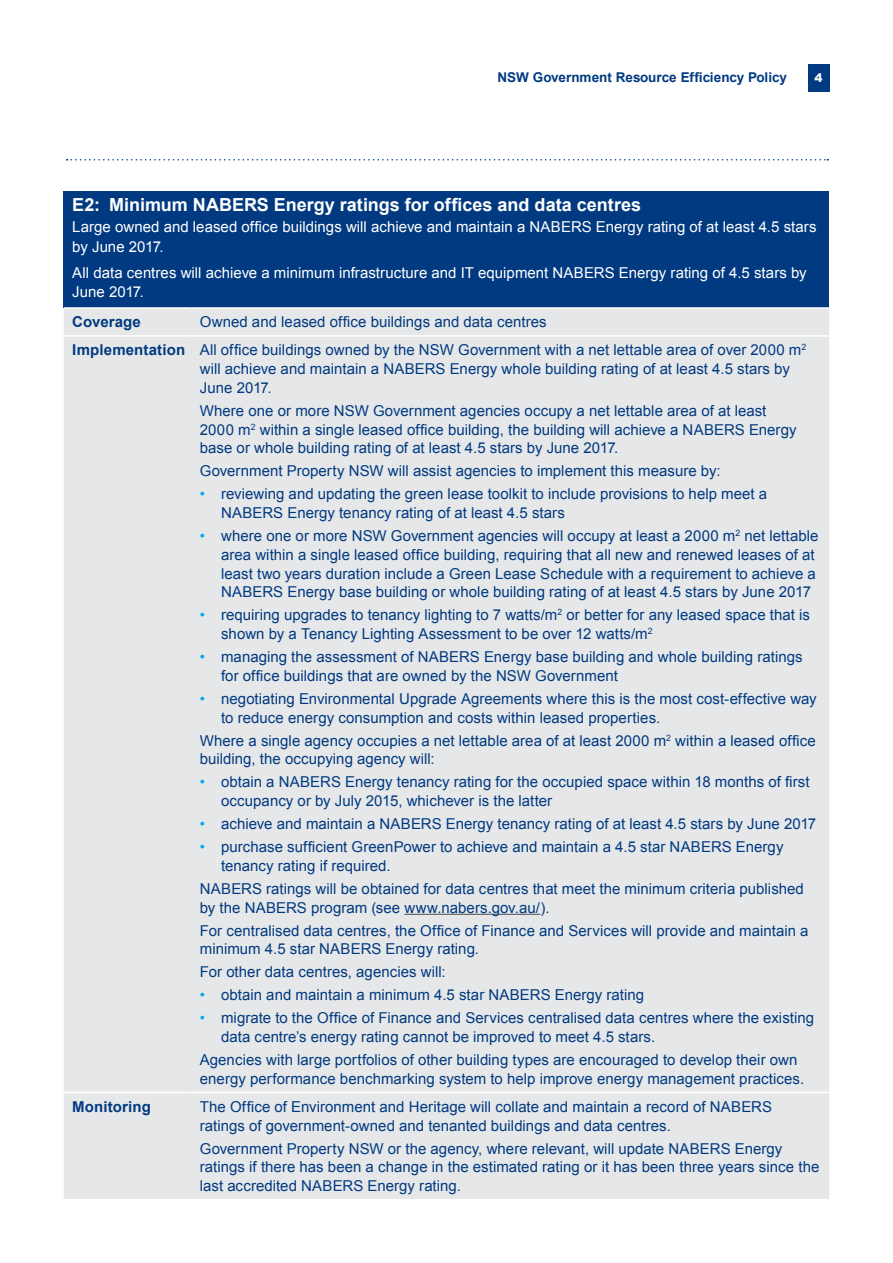
<style>
.page{position:relative;width:893px;height:1263px;background:#fff}
.page>*{position:absolute;margin:0;border:0;box-sizing:border-box;transform-origin:0 0}
.t1{font:700 18px "Arial";color:#fff}
.t2{font:15px/18.8px "Arial";letter-spacing:.005em;color:#013a81}
.t3{font:15px/19.5px "Arial";color:#fff}
.t4{font:700 15px "Arial";letter-spacing:.01em;color:#013a81}
.t5{font:700 13.5px "Arial";color:#013a81}
.t6{font:900 12px "Arial";color:#fff}
.s1{font-weight:700}
.s2{color:#00aae7}
</style>
<div class="page">
<div style="left:808px;top:64px;width:21px;height:27px;background:#013a81"></div>
<svg style="left:67px;top:159px;width:761px;height:2px"></svg>
<div style="left:64px;top:191px;width:765px;height:117px;background:#013a81"></div>
<div style="left:64px;top:309px;width:765px;height:890px;background:#e6e7e8"></div>
<hr style="left:64px;top:335px;width:127px;height:2px;background:#fff">
<hr style="left:191px;top:335px;width:638px;height:2px;background:#fff">
<hr style="left:64px;top:1092px;width:127px;height:1px;background:#fff">
<hr style="left:191px;top:1092px;width:638px;height:1px;background:#fff">
<hr style="left:64px;top:307px;width:127px;height:2px;background:#fff">
<hr style="left:191px;top:307px;width:638px;height:2px;background:#fff">
<hr style="left:404px;top:914px;width:136px;height:1px;background:#58595b">
<p class="t5" style="left:498px;top:68px;width:291px">NSW Government Resource Efficiency Policy</p>
<p class="t6" style="left:815px;top:69px;width:10px">4</p>
<p class="t1" style="left:72px;top:192px;width:570px">E2: Minimum NABERS Energy ratings for offices and data centres</p>
<p class="t3" style="left:72px;top:218px;width:746px">Large owned and leased office buildings will achieve and maintain a NABERS Energy rating of at least 4.5 stars by June 2017.</p>
<p class="t3" style="left:72px;top:263px;width:736px">All data centres will achieve a minimum infrastructure and IT equipment NABERS Energy rating of 4.5 stars by<br>June 2017.</p>
<p class="t4" style="left:72px;top:312px;width:70px">Coverage</p>
<p class="t2" style="left:72px;top:308px;width:735px;line-height:27.9px;text-indent:128px">Owned and leased office buildings and data centres<br><span class="s1">Implementation</span> All office buildings owned by the NSW Government with a net lettable area of over 2000 m<sup>2</sup></p>
<p class="t2" style="left:200px;top:360px;width:591px">will achieve and maintain a NABERS Energy whole building rating of at least 4.5 stars by<br>June 2017.</p>
<p class="t2" style="left:200px;top:401px;width:598px">Where one or more NSW Government agencies occupy a net lettable area of at least<br>2000 m<sup>2</sup> within a single leased office building, the building will achieve a NABERS Energy base or whole building rating of at least 4.5 stars by June 2017.</p>
<p class="t2" style="left:200px;top:462px;width:522px">Government Property NSW will assist agencies to implement this measure by:</p>
<p class="t2" style="left:221px;top:485px;width:548px;text-indent:-21px"><span class="s2">•</span> reviewing and updating the green lease toolkit to include provisions to help meet a<br>NABERS Energy tenancy rating of at least 4.5 stars</p>
<p class="t2" style="left:221px;top:527px;width:599px;text-indent:-21px"><span class="s2">•</span> where one or more NSW Government agencies will occupy at least a 2000 m<sup>2</sup> net lettable area within a single leased office building, requiring that all new and renewed leases of at least two years duration include a Green Lease Schedule with a requirement to achieve a NABERS Energy base building or whole building rating of at least 4.5 stars by June 2017</p>
<p class="t2" style="left:221px;top:606px;width:590px;text-indent:-21px"><span class="s2">•</span> requiring upgrades to tenancy lighting to 7 watts/m<sup>2</sup> or better for any leased space that is shown by a Tenancy Lighting Assessment to be over 12 watts/m<sup>2</sup></p>
<p class="t2" style="left:221px;top:648px;width:583px;text-indent:-21px"><span class="s2">•</span> managing the assessment of NABERS Energy base building and whole building ratings for office buildings that are owned by the NSW Government</p>
<p class="t2" style="left:221px;top:689px;width:597px;text-indent:-21px"><span class="s2">•</span> negotiating Environmental Upgrade Agreements where this is the most cost-effective way to reduce energy consumption and costs within leased properties.</p>
<p class="t2" style="left:200px;top:731px;width:618px">Where a single agency occupies a net lettable area of at least 2000 m<sup>2</sup> within a leased office building, the occupying agency will:</p>
<p class="t2" style="left:221px;top:773px;width:590px;text-indent:-21px"><span class="s2">•</span> obtain a NABERS Energy tenancy rating for the occupied space within 18 months of first occupancy or by July 2015, whichever is the latter</p>
<p class="t2" style="left:200px;top:815px;width:618px"><span class="s2">•</span> achieve and maintain a NABERS Energy tenancy rating of at least 4.5 stars by June 2017</p>
<p class="t2" style="left:221px;top:838px;width:564px;text-indent:-21px"><span class="s2">•</span> purchase sufficient GreenPower to achieve and maintain a 4.5 star NABERS Energy tenancy rating if required.</p>
<p class="t2" style="left:200px;top:879px;width:606px">NABERS ratings will be obtained for data centres that meet the minimum criteria published by the NABERS program (see www.nabers.gov.au/).</p>
<p class="t2" style="left:200px;top:921px;width:610px">For centralised data centres, the Office of Finance and Services will provide and maintain a minimum 4.5 star NABERS Energy rating.</p>
<p class="t2" style="left:200px;top:963px;width:247px">For other data centres, agencies will:</p>
<p class="t2" style="left:200px;top:986px;width:446px"><span class="s2">•</span> obtain and maintain a minimum 4.5 star NABERS Energy rating</p>
<p class="t2" style="left:221px;top:1009px;width:594px;text-indent:-21px"><span class="s2">•</span> migrate to the Office of Finance and Services centralised data centres where the existing data centre’s energy rating cannot be improved to meet 4.5 stars.</p>
<p class="t2" style="left:200px;top:1051px;width:606px">Agencies with large portfolios of other building types are encouraged to develop their own energy performance benchmarking system to help improve energy management practices.</p>
<p class="t4" style="left:72px;top:1096px;width:80px">Monitoring</p>
<p class="t2" style="left:200px;top:1097px;width:574px">The Office of Environment and Heritage will collate and maintain a record of NABERS ratings of government-owned and tenanted buildings and data centres.</p>
<p class="t2" style="left:200px;top:1139px;width:621px">Government Property NSW or the agency, where relevant, will update NABERS Energy ratings if there has been a change in the estimated rating or it has been three years since the last accredited NABERS Energy rating.</p>
</div>
